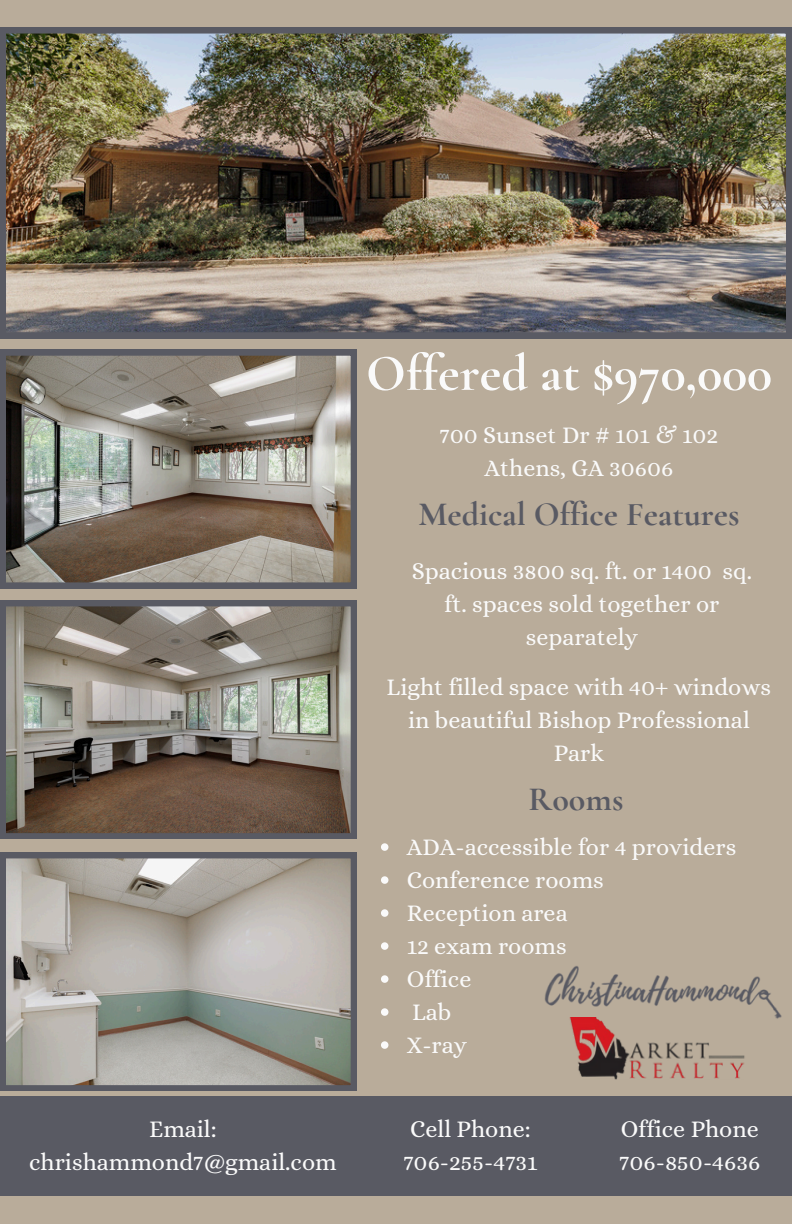
<style>
.page{position:relative;width:792px;height:1224px;background:#b9ac9a}
.page>*{position:absolute;margin:0;border:0;box-sizing:border-box;transform-origin:0 0}
.t1{font:700 52.2px "Cormorant Garamond";color:#fafafa}
.t2{font:700 34px "Cormorant Garamond";color:#595a63}
.t3{font:24px/33px "Alice";color:#fafafa;text-align:center}
</style>
<div class="page">
<svg style="left:0;top:350px;width:357px;height:238px"></svg>
<img style="left:0;top:28px;width:792px;height:310px">
<svg style="left:0;top:852px;width:357px;height:239px"></svg>
<svg style="left:0;top:600px;width:357px;height:239px"></svg>
<div style="left:0;top:1096px;width:792px;height:100px;background:#595a63"></div>
<img style="left:544px;top:966px;width:238px;height:52px">
<div style="left:571px;top:1008px;width:55px;height:27px;background:#b9ac9a"></div>
<img style="left:569px;top:1018px;width:209px;height:61px">
<svg style="left:381px;top:843px;width:7px;height:8px"></svg>
<svg style="left:381px;top:876px;width:7px;height:8px"></svg>
<svg style="left:381px;top:909px;width:7px;height:8px"></svg>
<svg style="left:381px;top:942px;width:7px;height:8px"></svg>
<svg style="left:381px;top:975px;width:7px;height:8px"></svg>
<svg style="left:381px;top:1008px;width:7px;height:8px"></svg>
<svg style="left:381px;top:1041px;width:7px;height:8px"></svg>
<p class="t1" style="left:366px;top:342px;width:408px">Offered at $970,000</p>
<h2 class="t3" style="left:440px;top:419px;width:280px">700 Sunset Dr # 101 &amp; 102</h2>
<p class="t3" style="left:485px;top:452px;width:190px">Athens, GA 30606</p>
<p class="t2" style="left:418px;top:493px;width:323px">Medical Office Features</p>
<p class="t3" style="left:412px;top:554px;width:342px">Spacious 3800 sq. ft. or 1400 sq. ft. spaces sold together or separately</p>
<h2 class="t3" style="left:387px;top:671px;width:386px">Light filled space with 40+ windows in beautiful Bishop Professional<br>Park</h2>
<p class="t2" style="left:529px;top:779px;width:96px">Rooms</p>
<p class="t3" style="left:407px;top:831px;width:331px">ADA-accessible for 4 providers</p>
<p class="t3" style="left:407px;top:864px;width:199px">Conference rooms</p>
<p class="t3" style="left:407px;top:897px;width:162px">Reception area</p>
<p class="t3" style="left:407px;top:930px;width:161px">12 exam rooms</p>
<p class="t3" style="left:407px;top:963px;width:66px">Office</p>
<p class="t3" style="left:412px;top:996px;width:41px">Lab</p>
<p class="t3" style="left:407px;top:1029px;width:62px">X-ray</p>
<p class="t3" style="left:29px;top:1112px;width:309px">Email: chrishammond7@gmail.com</p>
<p class="t3" style="left:410px;top:1112px;width:122px">Cell Phone:</p>
<p class="t3" style="left:403px;top:1145px;width:136px">706-255-4731</p>
<p class="t3" style="left:621px;top:1112px;width:140px">Office Phone</p>
<p class="t3" style="left:619px;top:1145px;width:142px">706-850-4636</p>
</div>
